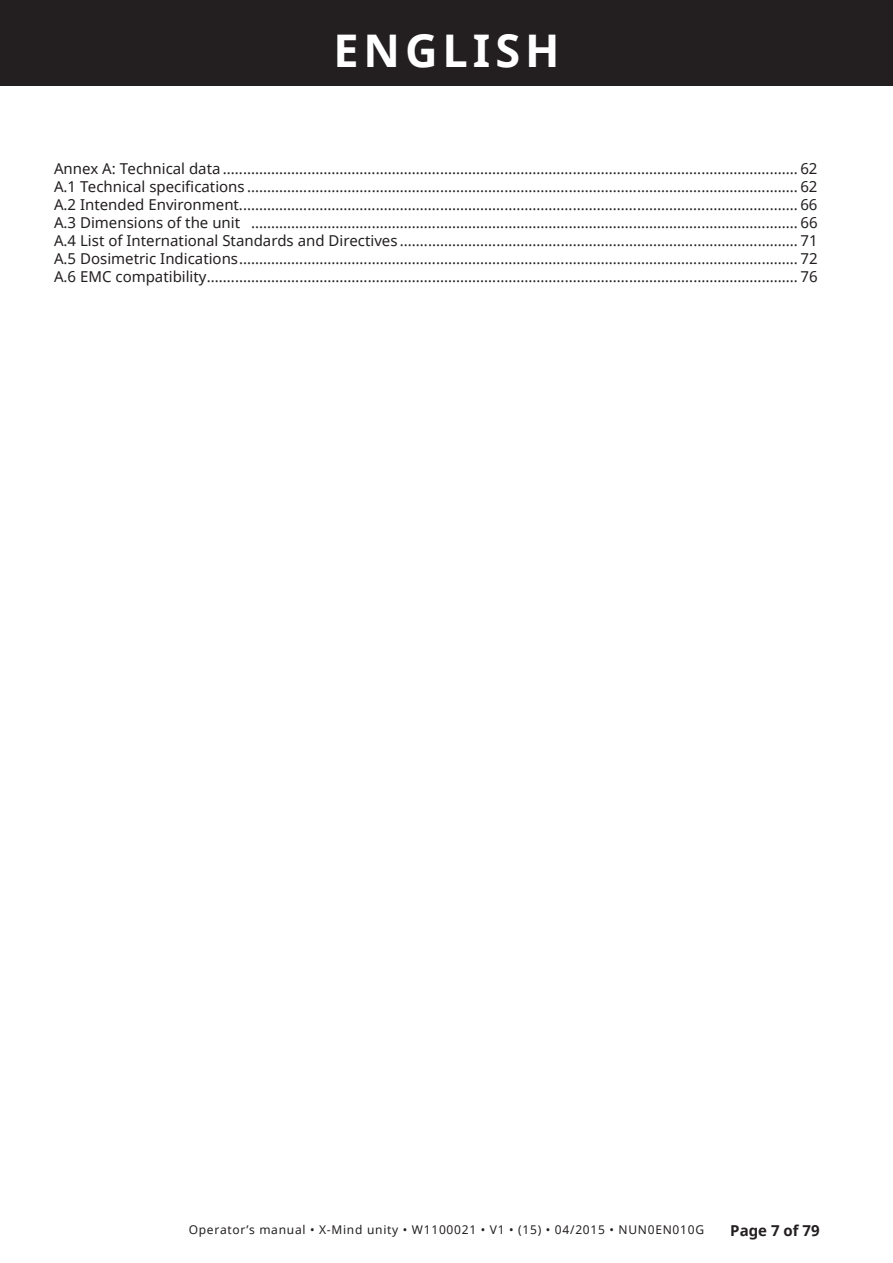
<style>
.page{position:relative;width:893px;height:1263px;background:#fff}
.page>*{position:absolute;margin:0;border:0;box-sizing:border-box;transform-origin:0 0}
.t1{font:700 45px "Noto Sans";letter-spacing:.11em;color:#fff}
.t2{font:15px/18px "Noto Sans";color:#231f20;text-align:justify}
.t3{font:700 15px "Noto Sans";color:#231f20}
.t4{font:12px "Noto Sans";letter-spacing:.06em;color:#231f20}
</style>
<div class="page">
<div style="left:0;top:0;width:893px;height:85px;background:#231f20"></div>
<h1 class="t1" style="left:333px;top:18px;width:228px">ENGLISH</h1>
<p class="t2" style="left:54px;top:160px;width:765px">Annex A: Technical data ............................................................................................................................................... 62<br>A.1 Technical specifications ......................................................................................................................................... 62<br>A.2 Intended Environment........................................................................................................................................... 66<br>A.3 Dimensions of the unit ........................................................................................................................................ 66<br>A.4 List of International Standards and Directives ................................................................................................... 71<br>A.5 Dosimetric Indications........................................................................................................................................... 72<br>A.6 EMC compatibility................................................................................................................................................... 76</p>
<p class="t4" style="left:189px;top:1221px;width:517px">Operator’s manual • X-Mind unity • W1100021 • V1 • (15) • 04/2015 • NUN0EN010G</p>
<p class="t3" style="left:730px;top:1219px;width:91px">Page 7 of 79</p>
</div>
